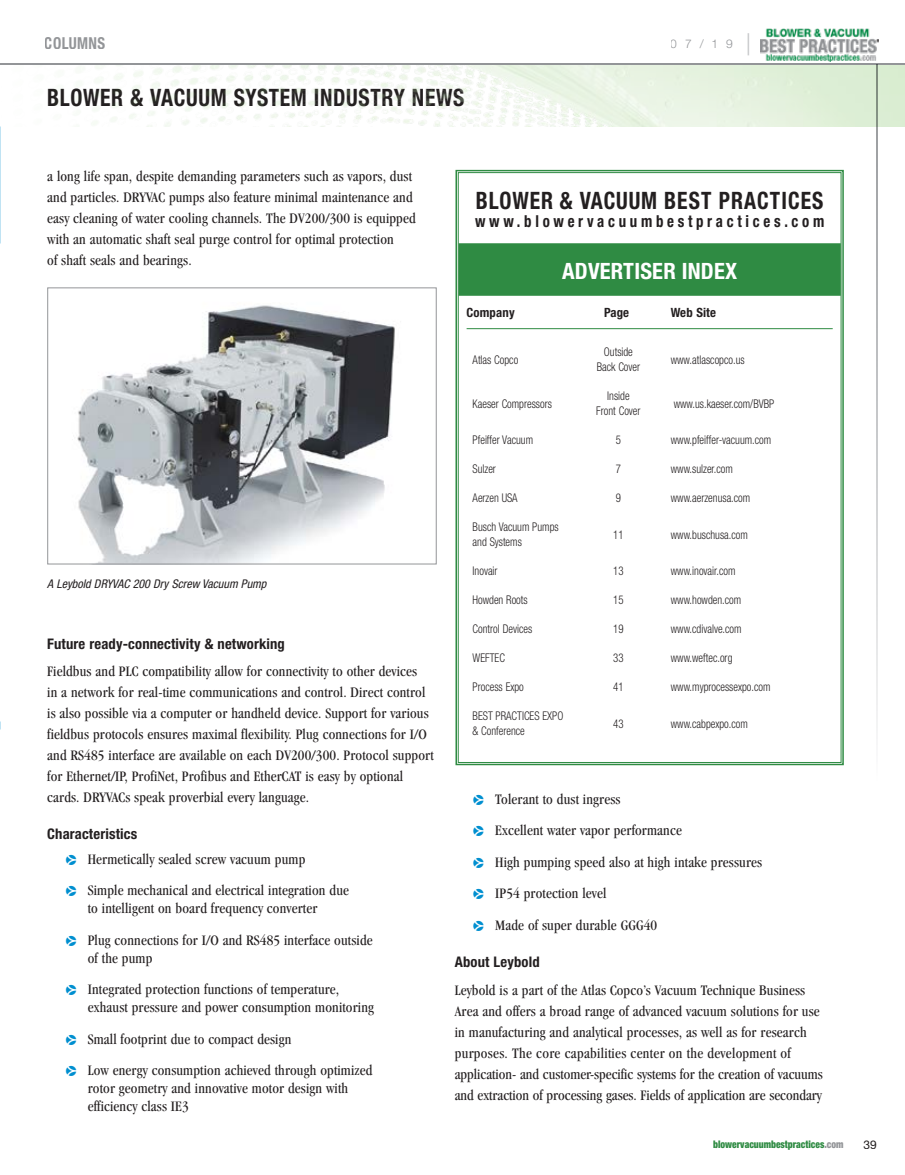
<style>
.page{position:relative;width:905px;height:1175px;background:#fff}
.page>*{position:absolute;margin:0;border:0;box-sizing:border-box;transform-origin:0 0}
.t1{font:300 condensed 30px "Helvetica Neue";color:#c7c8ca;scale:.9 1}
.t2{font:700 condensed 24px "Helvetica Neue";letter-spacing:.03em;color:#231f20;scale:.9 1}
.t3{font:700 condensed 24px "Helvetica Neue";letter-spacing:.05em;color:#231f20;scale:.9 1}
.t4{font:700 condensed 22.5px "Helvetica Neue";letter-spacing:.01em;color:#fff}
.t5{font:700 condensed 16.5px "Helvetica Neue";letter-spacing:.25em;color:#231f20;scale:.9 1}
.t6{font:700 condensed 16.5px "Helvetica Neue";letter-spacing:.02em;color:#939598;scale:.9 1}
.t7{font:condensed 15px/21px "Garamond";letter-spacing:.01em;color:#231f20}
.t8{font:700 condensed 14.7px "Helvetica Neue";letter-spacing:.01em;color:#231f20}
.t9{font:700 condensed 12.75px "Helvetica Neue";letter-spacing:.01em;color:#231f20}
.t10{font:300 condensed 12px/15px "Helvetica Neue";color:#231f20;text-align:center;scale:.9 1}
.t11{font:italic condensed 12px "Helvetica Neue";color:#231f20}
.t12{font:300 12px "Helvetica Neue LT Std";color:#939598}
.t13{font:12px "Helvetica Neue";color:#231f20}
.t14{font:900 condensed 10.5px "Helvetica Neue";color:#2f8b43;scale:.9 1}
.s1{font-family:"Pointers";font-stretch:normal;font-size:13.5px;color:#008fd0}
.s2{color:#939598}
</style>
<div class="page">
<svg style="left:455px;top:169px;width:389px;height:597px"></svg>
<img style="left:77px;top:305px;width:318px;height:257px">
<div style="left:47px;top:287px;width:389px;height:277px;border:1px solid #939598"></div>
<img style="left:0;top:65px;width:904px;height:62px">
<svg style="left:876px;top:65px;width:1px;height:668px"></svg>
<hr style="left:0;top:64px;width:904px;height:1px;background:#939598">
<img style="left:760px;top:28px;width:118px;height:34px">
<p class="t6" style="left:45px;top:33px;width:68px">COLUMNS</p>
<h2 class="t2" style="left:47px;top:83px;width:465px">BLOWER &amp; VACUUM SYSTEM INDUSTRY NEWS</h2>
<p class="t12" style="left:670px;top:36px;width:63px">07/19</p>
<h1 class="t1" style="left:745px;top:28px;width:8px">|</h1>
<p class="t7" style="left:47px;top:166px;width:370px">a long life span, despite demanding parameters such as vapors, dust and particles. DRYVAC pumps also feature minimal maintenance and easy cleaning of water cooling channels. The DV200/300 is equipped with an automatic shaft seal purge control for optimal protection<br>of shaft seals and bearings.</p>
<p class="t11" style="left:47px;top:576px;width:221px">A Leybold DRYVAC 200 Dry Screw Vacuum Pump</p>
<p class="t8" style="left:47px;top:634px;width:239px">Future ready-connectivity &amp; networking</p>
<p class="t7" style="left:47px;top:661px;width:388px">Fieldbus and PLC compatibility allow for connectivity to other devices<br>in a network for real-time communications and control. Direct control is also possible via a computer or handheld device. Support for various fieldbus protocols ensures maximal flexibility. Plug connections for I/O and RS485 interface are available on each DV200/300. Protocol support for Ethernet/IP, ProfiNet, Profibus and EtherCAT is easy by optional cards. DRYVACs speak proverbial every language.</p>
<p class="t8" style="left:47px;top:825px;width:92px">Characteristics</p>
<p class="t7" style="left:66px;top:843px;width:284px;line-height:31.5px"><span class="s1">p</span> Hermetically sealed screw vacuum pump<br><span class="s1">p</span> Simple mechanical and electrical integration due</p>
<p class="t7" style="left:66px;top:892px;width:308px;line-height:31.5px;text-indent:22px">to intelligent on board frequency converter<br><span class="s1">p</span> Plug connections for I/O and RS485 interface outside</p>
<p class="t7" style="left:66px;top:942px;width:275px;line-height:31.5px;text-indent:22px">of the pump<br><span class="s1">p</span> Integrated protection functions of temperature,</p>
<p class="t7" style="left:66px;top:991px;width:309px;line-height:31.5px;text-indent:22px">exhaust pressure and power consumption monitoring <span class="s1">p</span> Small footprint due to compact design<br><span class="s1">p</span> Low energy consumption achieved through optimized</p>
<p class="t7" style="left:88px;top:1079px;width:262px;line-height:18px">rotor geometry and innovative motor design with efficiency class IE3</p>
<h2 class="t3" style="left:476px;top:186px;width:388px">BLOWER &amp; VACUUM BEST PRACTICES</h2>
<p class="t5" style="left:475px;top:211px;width:389px">www.blowervacuumbestpractices.com</p>
<h3 class="t4" style="left:562px;top:257px;width:176px">ADVERTISER INDEX</h3>
<p class="t9" style="left:466px;top:305px;width:50px">Company</p>
<p class="t9" style="left:604px;top:305px;width:27px">Page</p>
<p class="t9" style="left:670px;top:305px;width:47px">Web Site</p>
<p class="t10" style="left:472px;top:352px;width:52px">Atlas Copco</p>
<p class="t10" style="left:596px;top:344px;width:50px">Outside<br>Back Cover</p>
<p class="t10" style="left:670px;top:352px;width:83px">www.atlascopco.us</p>
<p class="t10" style="left:472px;top:396px;width:90px">Kaeser Compressors</p>
<p class="t10" style="left:596px;top:388px;width:51px">Inside<br>Front Cover</p>
<p class="t10" style="left:673px;top:396px;width:113px">www.us.kaeser.com/BVBP</p>
<p class="t10" style="left:472px;top:432px;width:69px">Pfeiffer Vacuum</p>
<p class="t10" style="left:615px;top:432px;width:7px">5</p>
<p class="t10" style="left:671px;top:432px;width:113px">www.pfeiffer-vacuum.com</p>
<p class="t10" style="left:472px;top:461px;width:27px">Sulzer</p>
<p class="t10" style="left:615px;top:461px;width:7px">7</p>
<p class="t10" style="left:671px;top:461px;width:70px">www.sulzer.com</p>
<p class="t10" style="left:472px;top:490px;width:52px">Aerzen USA</p>
<p class="t10" style="left:615px;top:490px;width:7px">9</p>
<p class="t10" style="left:671px;top:490px;width:90px">www.aerzenusa.com</p>
<p class="t10" style="left:472px;top:519px;width:97px;text-align:left">Busch Vacuum Pumps and Systems</p>
<p class="t10" style="left:613px;top:527px;width:13px">11</p>
<p class="t10" style="left:671px;top:527px;width:87px">www.buschusa.com</p>
<p class="t10" style="left:472px;top:563px;width:29px">Inovair</p>
<p class="t10" style="left:613px;top:563px;width:13px">13</p>
<p class="t10" style="left:671px;top:563px;width:73px">www.inovair.com</p>
<p class="t10" style="left:472px;top:592px;width:63px">Howden Roots</p>
<p class="t10" style="left:613px;top:592px;width:13px">15</p>
<p class="t10" style="left:671px;top:592px;width:80px">www.howden.com</p>
<p class="t10" style="left:472px;top:621px;width:68px">Control Devices</p>
<p class="t10" style="left:613px;top:621px;width:13px">19</p>
<p class="t10" style="left:671px;top:621px;width:80px">www.cdivalve.com</p>
<p class="t10" style="left:472px;top:650px;width:37px">WEFTEC</p>
<p class="t10" style="left:613px;top:650px;width:13px">33</p>
<p class="t10" style="left:671px;top:650px;width:70px">www.weftec.org</p>
<p class="t10" style="left:472px;top:679px;width:58px">Process Expo</p>
<p class="t10" style="left:613px;top:679px;width:13px">41</p>
<p class="t10" style="left:671px;top:679px;width:112px">www.myprocessexpo.com</p>
<p class="t10" style="left:472px;top:708px;width:102px;text-align:left">BEST PRACTICES EXPO &amp; Conference</p>
<p class="t10" style="left:613px;top:716px;width:13px">43</p>
<p class="t10" style="left:671px;top:716px;width:87px">www.cabpexpo.com</p>
<p class="t7" style="left:473px;top:783px;width:290px;line-height:31.5px"><span class="s1">p</span> Tolerant to dust ingress<br><span class="s1">p</span> Excellent water vapor performance<br><span class="s1">p</span> High pumping speed also at high intake pressures <span class="s1">p</span> IP54 protection level<br><span class="s1">p</span> Made of super durable GGG40</p>
<p class="t8" style="left:454px;top:952px;width:86px">About Leybold</p>
<p class="t7" style="left:454px;top:979px;width:370px">Leybold is a part of the Atlas Copco’s Vacuum Technique Business Area and offers a broad range of advanced vacuum solutions for use in manufacturing and analytical processes, as well as for research purposes. The core capabilities center on the development of application- and customer-specific systems for the creation of vacuums and extraction of processing gases. Fields of application are secondary</p>
<p class="t14" style="left:713px;top:1137px;width:146px">blowervacuumbestpractices<span class="s2">.com</span></p>
<p class="t13" style="left:863px;top:1137px;width:15px">39</p>
</div>
